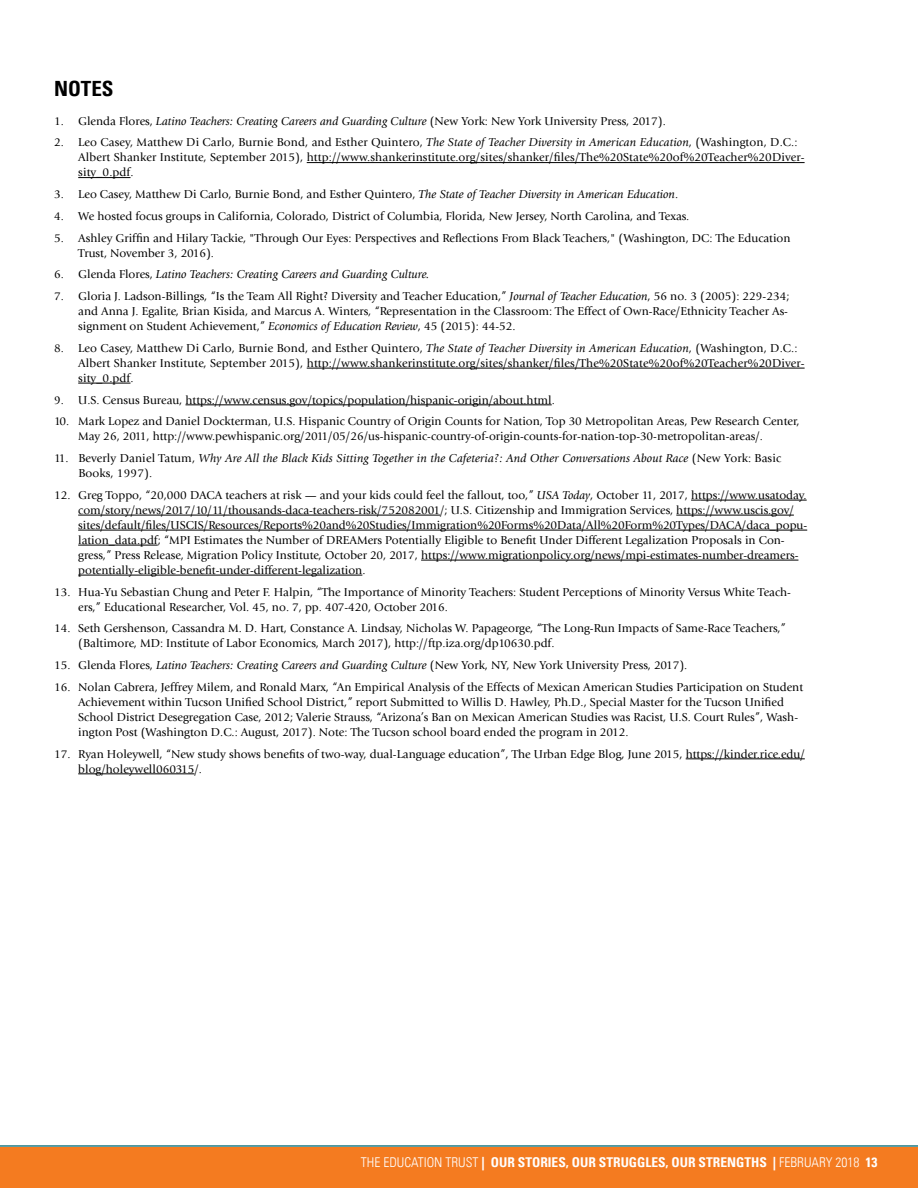
<style>
.page{position:relative;width:918px;height:1188px;background:#fff}
.page>*{position:absolute;margin:0;border:0;box-sizing:border-box;transform-origin:0 0}
.t1{font:700 condensed 21px "Univers LT";color:#000}
.t2{font:700 condensed 13.5px "Univers LT";color:#fff}
.t3{font:12px/15px "Giovanni";color:#000}
.t4{font:italic 12px/15px "Giovanni";letter-spacing:.01em;color:#000}
.s1{font-style:italic}
.s2{font-style:normal}
.s3{font-weight:300}
</style>
<div class="page">
<hr style="left:0;top:1145px;width:918px;height:2px;background:#1f7a83">
<div style="left:0;top:1147px;width:918px;height:41px;background:#f47b20"></div>
<hr style="left:307px;top:162px;width:498px;height:1px;background:#000">
<hr style="left:78px;top:177px;width:53px;height:1px;background:#000">
<hr style="left:307px;top:368px;width:498px;height:1px;background:#000">
<hr style="left:78px;top:383px;width:53px;height:1px;background:#000">
<hr style="left:186px;top:405px;width:366px;height:1px;background:#000">
<hr style="left:691px;top:500px;width:116px;height:1px;background:#000">
<hr style="left:78px;top:515px;width:362px;height:1px;background:#000">
<hr style="left:676px;top:515px;width:118px;height:1px;background:#000">
<hr style="left:78px;top:530px;width:729px;height:1px;background:#000">
<hr style="left:78px;top:545px;width:80px;height:1px;background:#000">
<hr style="left:421px;top:560px;width:377px;height:1px;background:#000">
<hr style="left:78px;top:575px;width:284px;height:1px;background:#000">
<hr style="left:686px;top:759px;width:119px;height:1px;background:#000">
<hr style="left:78px;top:774px;width:116px;height:1px;background:#000">
<h1 class="t1" style="left:54px;top:76px;width:61px">NOTES</h1>
<p class="t3" style="left:54px;top:113px;width:613px">1. Glenda Flores, <span class="s1">Latino Teachers: Creating Careers and Guarding Culture</span> (New York: New York University Press, 2017).</p>
<p class="t3" style="left:78px;top:135px;width:728px;text-indent:-24px">2. Leo Casey, Matthew Di Carlo, Burnie Bond, and Esther Quintero, <span class="s1">The State of Teacher Diversity in American Education</span>, (Washington, D.C.:<br>Albert Shanker Institute, September 2015), http://www.shankerinstitute.org/sites/shanker/files/The%20State%20of%20Teacher%20Diver&shy;sity_0.pdf.</p>
<p class="t3" style="left:54px;top:187px;width:626px">3. Leo Casey, Matthew Di Carlo, Burnie Bond, and Esther Quintero, <span class="s1">The State of Teacher Diversity in American Education</span>.</p>
<p class="t3" style="left:54px;top:208px;width:637px">4. We hosted focus groups in California, Colorado, District of Columbia, Florida, New Jersey, North Carolina, and Texas.</p>
<p class="t3" style="left:78px;top:230px;width:714px;text-indent:-24px">5. Ashley Griffin and Hilary Tackie, "Through Our Eyes: Perspectives and Reflections From Black Teachers," (Washington, DC: The Education<br>Trust, November 3, 2016).</p>
<p class="t4" style="left:54px;top:267px;width:377px"><span class="s2">6. Glenda Flores,</span> Latino Teachers: Creating Careers and Guarding Culture.</p>
<p class="t3" style="left:78px;top:289px;width:713px;text-align:justify;text-indent:-24px">7. Gloria J. Ladson-Billings, “Is the Team All Right? Diversity and Teacher Education,” <span class="s1">Journal of Teacher Education</span>, 56 no. 3 (2005): 229-234; and Anna J. Egalite, Brian Kisida, and Marcus A. Winters, “Representation in the Classroom: The Effect of Own-Race/Ethnicity Teacher As&shy;signment on Student Achievement,” <span class="s1">Economics of Education Review</span>, 45 (2015): 44-52.</p>
<p class="t3" style="left:78px;top:340px;width:728px;text-indent:-24px">8. Leo Casey, Matthew Di Carlo, Burnie Bond, and Esther Quintero, <span class="s1">The State of Teacher Diversity in American Education</span>, (Washington, D.C.:<br>Albert Shanker Institute, September 2015), http://www.shankerinstitute.org/sites/shanker/files/The%20State%20of%20Teacher%20Diver&shy;sity_0.pdf.</p>
<p class="t3" style="left:54px;top:392px;width:502px">9. U.S. Census Bureau, https://www.census.gov/topics/population/hispanic-origin/about.html.</p>
<p class="t3" style="left:78px;top:414px;width:723px;text-indent:-24px">10. Mark Lopez and Daniel Dockterman, U.S. Hispanic Country of Origin Counts for Nation, Top 30 Metropolitan Areas, Pew Research Center,<br>May 26, 2011, http://www.pewhispanic.org/2011/05/26/us-hispanic-country-of-origin-counts-for-nation-top-30-metropolitan-areas/.</p>
<p class="t4" style="left:78px;top:451px;width:704px;text-indent:-24px"><span class="s2">11. Beverly Daniel Tatum,</span> Why Are All the Black Kids Sitting Together in the Cafeteria?: And Other Conversations About Race <span class="s2">(New York: Basic<br>Books, 1997).</span></p>
<p class="t3" style="left:78px;top:487px;width:731px;text-indent:-24px">12. Greg Toppo, “20,000 DACA teachers at risk — and your kids could feel the fallout, too,” <span class="s1">USA Today</span>, October 11, 2017, https://www.usatoday. com/story/news/2017/10/11/thousands-daca-teachers-risk/752082001/; U.S. Citizenship and Immigration Services, https://www.uscis.gov/ sites/default/files/USCIS/Resources/Reports%20and%20Studies/Immigration%20Forms%20Data/All%20Form%20Types/DACA/daca_popu&shy;lation_data.pdf; “MPI Estimates the Number of DREAMers Potentially Eligible to Benefit Under Different Legalization Proposals in Con&shy;gress,” Press Release, Migration Policy Institute, October 20, 2017, https://www.migrationpolicy.org/news/mpi-estimates-number-dreamers&shy;potentially-eligible-benefit-under-different-legalization.</p>
<p class="t3" style="left:78px;top:584px;width:714px;text-indent:-24px">13. Hua-Yu Sebastian Chung and Peter F. Halpin, “The Importance of Minority Teachers: Student Perceptions of Minority Versus White Teach&shy;ers,” Educational Researcher, Vol. 45, no. 7, pp. 407-420, October 2016.</p>
<p class="t3" style="left:78px;top:621px;width:709px;text-indent:-24px">14. Seth Gershenson, Cassandra M. D. Hart, Constance A. Lindsay, Nicholas W. Papageorge, “The Long-Run Impacts of Same-Race Teachers,” (Baltimore, MD: Institute of Labor Economics, March 2017), http://ftp.iza.org/dp10630.pdf.</p>
<p class="t3" style="left:54px;top:658px;width:635px">15. Glenda Flores, <span class="s1">Latino Teachers: Creating Careers and Guarding Culture</span> (New York, NY, New York University Press, 2017).</p>
<p class="t3" style="left:78px;top:679px;width:726px;text-indent:-24px">16. Nolan Cabrera, Jeffrey Milem, and Ronald Marx, “An Empirical Analysis of the Effects of Mexican American Studies Participation on Student Achievement within Tucson Unified School District,” report Submitted to Willis D. Hawley, Ph.D., Special Master for the Tucson Unified School District Desegregation Case, 2012; Valerie Strauss, “Arizona’s Ban on Mexican American Studies was Racist, U.S. Court Rules”, Wash&shy;ington Post (Washington D.C.: August, 2017). Note: The Tucson school board ended the program in 2012.</p>
<p class="t3" style="left:78px;top:746px;width:728px;text-indent:-24px">17. Ryan Holeywell, “New study shows benefits of two-way, dual-Language education”, The Urban Edge Blog, June 2015, https://kinder.rice.edu/ blog/holeywell060315/.</p>
<p class="t2" style="left:361px;top:1154px;width:518px"><span class="s3">THE EDUCATION TRUST</span> | OUR STORIES, OUR STRUGGLES, OUR STRENGTHS | <span class="s3">FEBRUARY 2018</span> 13</p>
</div>
